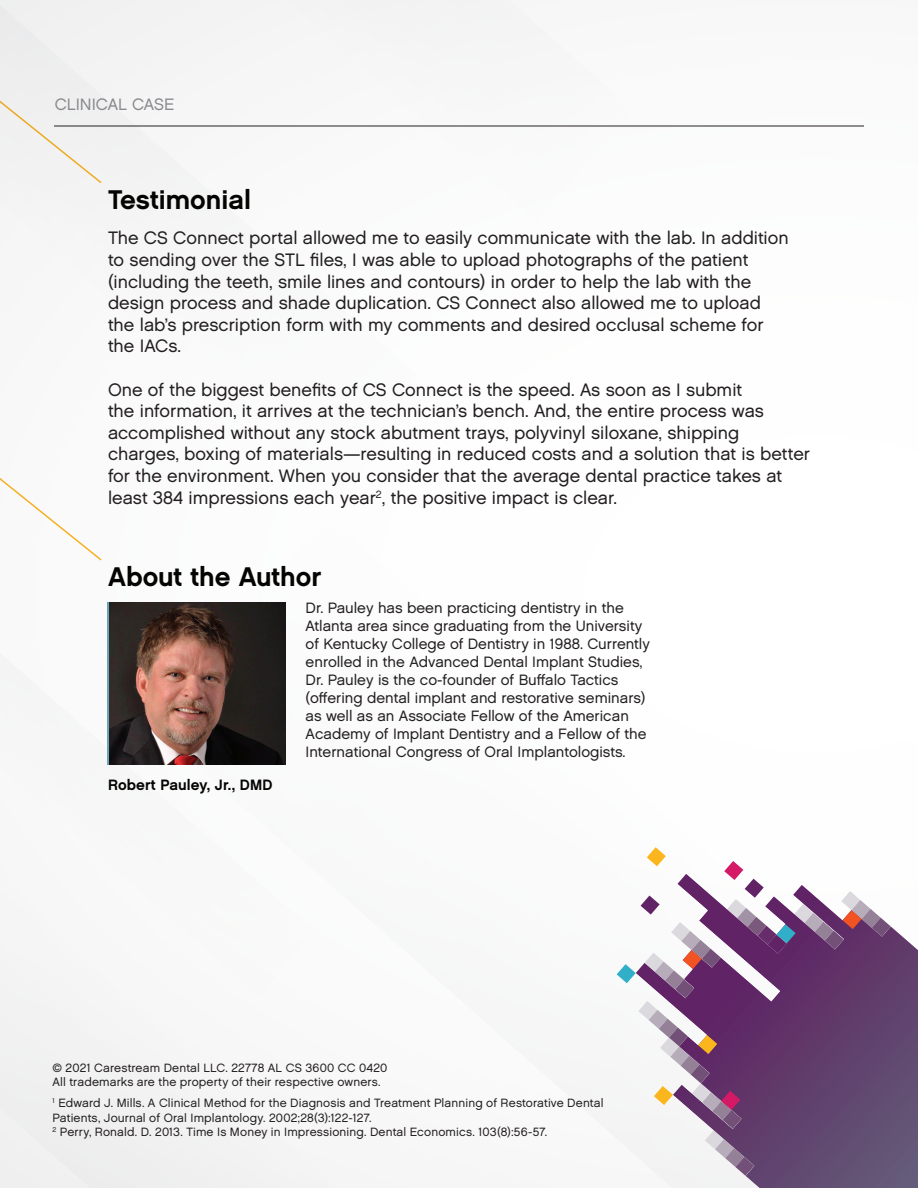
<style>
.page{position:relative;width:918px;height:1188px;background:#fafafa}
.page>*{position:absolute;margin:0;border:0;box-sizing:border-box;transform-origin:0 0}
.t1{font:27px "Chalet New York Nineteen Sixty";color:#040503}
.t2{font:18px/21.6px "Chalet London Nineteen Sixty";color:#231f20}
.t3{font:16.5px "Chalet London Nineteen Sixty";color:#898a8e}
.t4{font:15px/18px "Chalet London Nineteen Sixty";color:#231f20}
.t5{font:15px "Chalet New York Nineteen Sixty";letter-spacing:.005em;color:#040503}
.t6{font:12px/14.4px "Chalet London Nineteen Sixty";letter-spacing:.01em;color:#231f20}
</style>
<div class="page">
<hr style="left:54px;top:126px;width:810px;height:1px;background:#231f20">
<img style="left:746px;top:927px;width:172px;height:261px">
<svg style="left:617px;top:847px;width:274px;height:329px"></svg>
<svg style="left:0;top:478px;width:102px;height:83px"></svg>
<img style="left:109px;top:602px;width:177px;height:163px">
<div style="left:0;top:68px;width:103px;height:116px;background:#f0f0f1"></div>
<p class="t3" style="left:55px;top:94px;width:121px">CLINICAL CASE</p>
<h1 class="t1" style="left:108px;top:183px;width:145px">Testimonial</h1>
<p class="t2" style="left:108px;top:227px;width:682px">The CS Connect portal allowed me to easily communicate with the lab. In addition to sending over the STL files, I was able to upload photographs of the patient (including the teeth, smile lines and contours) in order to help the lab with the design process and shade duplication. CS Connect also allowed me to upload the lab’s prescription form with my comments and desired occlusal scheme for the IACs.</p>
<p class="t2" style="left:108px;top:378px;width:704px">One of the biggest benefits of CS Connect is the speed. As soon as I submit<br>the information, it arrives at the technician’s bench. And, the entire process was accomplished without any stock abutment trays, polyvinyl siloxane, shipping charges, boxing of materials—resulting in reduced costs and a solution that is better for the environment. When you consider that the average dental practice takes at least 384 impressions each year<sup>2</sup>, the positive impact is clear.</p>
<h1 class="t1" style="left:108px;top:559px;width:215px">About the Author</h1>
<p class="t5" style="left:108px;top:776px;width:166px">Robert Pauley, Jr., DMD</p>
<p class="t4" style="left:306px;top:599px;width:346px">Dr. Pauley has been practicing dentistry in the Atlanta area since graduating from the University of Kentucky College of Dentistry in 1988. Currently enrolled in the Advanced Dental Implant Studies, Dr. Pauley is the co-founder of Buffalo Tactics (offering dental implant and restorative seminars) as well as an Associate Fellow of the American Academy of Implant Dentistry and a Fellow of the International Congress of Oral Implantologists.</p>
<p class="t6" style="left:52px;top:1060px;width:336px">© 2021 Carestream Dental LLC. 22778 AL CS 3600 CC 0420<br>All trademarks are the property of their respective owners.</p>
<p class="t6" style="left:52px;top:1096px;width:553px"><sup>1</sup> Edward J. Mills. A Clinical Method for the Diagnosis and Treatment Planning of Restorative Dental<br>Patients, Journal of Oral Implantology. 2002;28(3):122-127.<br><sup>2</sup> Perry, Ronald. D. 2013. Time Is Money in Impressioning. Dental Economics. 103(8):56-57.</p>
</div>
